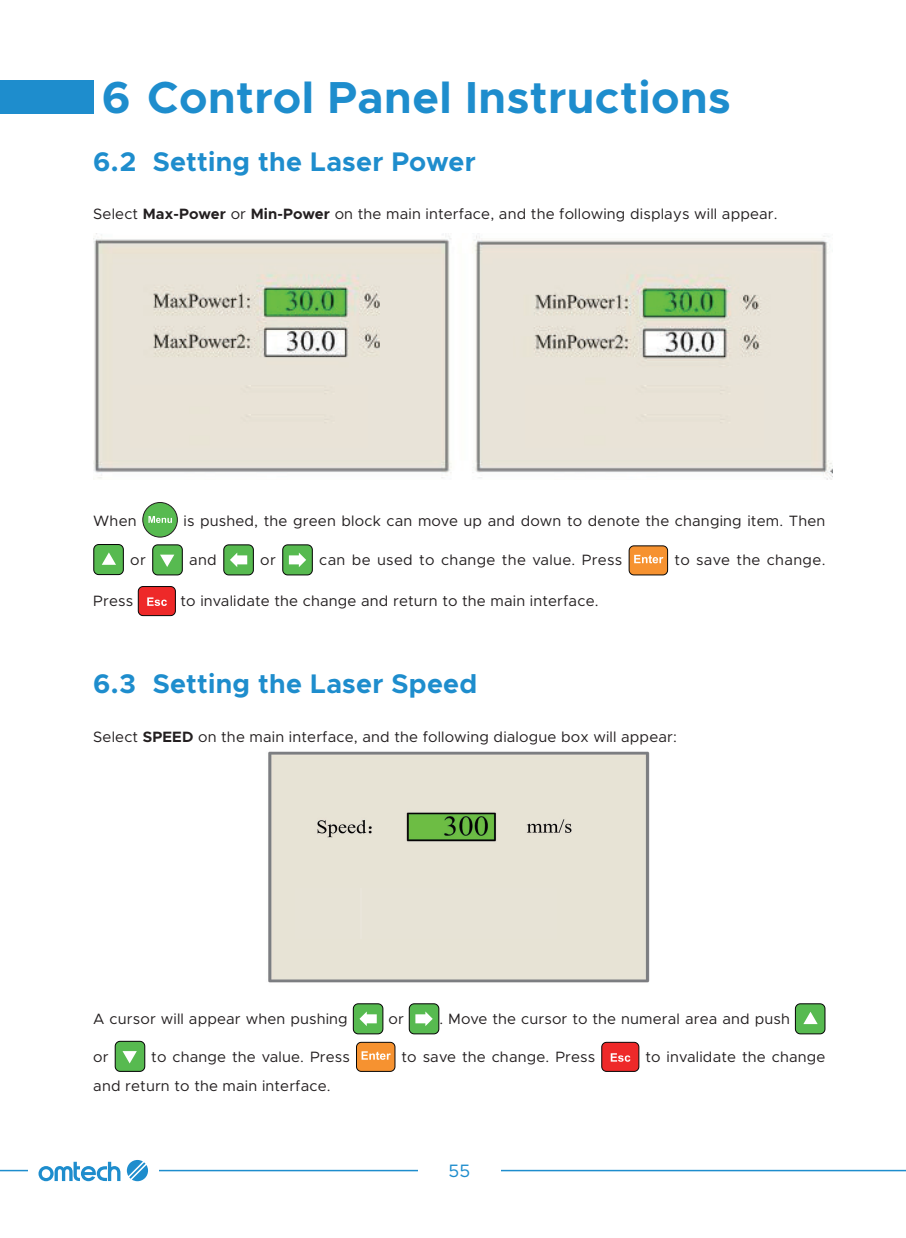
<style>
.page{position:relative;width:906px;height:1238px;background:#fff}
.page>*{position:absolute;margin:0;border:0;box-sizing:border-box;transform-origin:0 0}
.t1{font:700 45px "Metropolis";letter-spacing:.01em;color:#1e8dcd}
.t2{font:700 27px "Metropolis";letter-spacing:.01em;color:#1e8dcd}
.t3{font:18px "Metropolis";color:#1e8dcd}
.t4{font:15px "Metropolis";letter-spacing:.01em;color:#231f20}
.s1{font-weight:700}
</style>
<div class="page">
<div style="left:0;top:80px;width:93px;height:34px;background:#1e8dcd"></div>
<hr style="left:0;top:1169px;width:906px;height:2px;background:#1e8dcd">
<div style="left:28px;top:1149px;width:130px;height:42px;background:#fff"></div>
<svg style="left:38px;top:1161px;width:82px;height:20px"></svg>
<svg style="left:127px;top:1160px;width:21px;height:21px"></svg>
<div style="left:418px;top:1161px;width:83px;height:18px;background:#fff"></div>
<img style="left:93px;top:234px;width:739px;height:245px">
<div style="left:526px;top:385px;width:237px;height:29px;background:#e9e3d7"></div>
<div style="left:526px;top:414px;width:237px;height:33px;background:#e9e3d7"></div>
<div style="left:130px;top:385px;width:237px;height:29px;background:#e9e3d7"></div>
<div style="left:130px;top:414px;width:237px;height:33px;background:#e9e3d7"></div>
<img style="left:268px;top:751px;width:382px;height:232px">
<div style="left:295px;top:888px;width:261px;height:50px;background:#e7e3d6"></div>
<svg style="left:142px;top:502px;width:36px;height:35px"></svg>
<svg style="left:93px;top:544px;width:31px;height:31px"></svg>
<svg style="left:152px;top:544px;width:31px;height:31px"></svg>
<svg style="left:223px;top:544px;width:31px;height:31px"></svg>
<svg style="left:282px;top:544px;width:31px;height:31px"></svg>
<svg style="left:628px;top:545px;width:40px;height:30px"></svg>
<svg style="left:138px;top:586px;width:38px;height:30px"></svg>
<svg style="left:353px;top:1003px;width:30px;height:31px"></svg>
<svg style="left:409px;top:1003px;width:30px;height:31px"></svg>
<svg style="left:795px;top:1003px;width:30px;height:31px"></svg>
<svg style="left:115px;top:1040px;width:30px;height:31px"></svg>
<svg style="left:356px;top:1041px;width:39px;height:30px"></svg>
<svg style="left:601px;top:1041px;width:38px;height:30px"></svg>
<h1 class="t1" style="left:102px;top:69px;width:630px">6 Control Panel Instructions</h1>
<h2 class="t2" style="left:93px;top:144px;width:384px">6.2 Setting the Laser Power</h2>
<p class="t4" style="left:93px;top:205px;width:686px">Select <span class="s1">Max-Power</span> or <span class="s1">Min-Power</span> on the main interface, and the following displays will appear.</p>
<p class="t4" style="left:93px;top:511px;width:45px">When</p>
<p class="t4" style="left:183px;top:511px;width:643px">is pushed, the green block can move up and down to denote the changing item. Then</p>
<p class="t4" style="left:130px;top:550px;width:17px">or</p>
<p class="t4" style="left:189px;top:550px;width:29px">and</p>
<p class="t4" style="left:260px;top:550px;width:17px">or</p>
<p class="t4" style="left:319px;top:550px;width:305px">can be used to change the value. Press</p>
<p class="t4" style="left:674px;top:550px;width:152px">to save the change.</p>
<p class="t4" style="left:93px;top:591px;width:41px">Press</p>
<p class="t4" style="left:180px;top:591px;width:419px">to invalidate the change and return to the main interface.</p>
<h2 class="t2" style="left:93px;top:666px;width:385px">6.3 Setting the Laser Speed</h2>
<p class="t4" style="left:93px;top:727px;width:585px">Select <span class="s1">SPEED</span> on the main interface, and the following dialogue box will appear:</p>
<p class="t4" style="left:93px;top:1009px;width:256px">A cursor will appear when pushing</p>
<p class="t4" style="left:388px;top:1009px;width:17px">or</p>
<p class="t4" style="left:439px;top:1009px;width:352px">. Move the cursor to the numeral area and push</p>
<p class="t4" style="left:93px;top:1046px;width:17px">or</p>
<p class="t4" style="left:151px;top:1046px;width:200px">to change the value. Press</p>
<p class="t4" style="left:401px;top:1046px;width:195px">to save the change. Press</p>
<p class="t4" style="left:645px;top:1046px;width:182px">to invalidate the change</p>
<p class="t4" style="left:93px;top:1076px;width:239px">and return to the main interface.</p>
<p class="t3" style="left:448px;top:1159px;width:23px">55</p>
</div>
